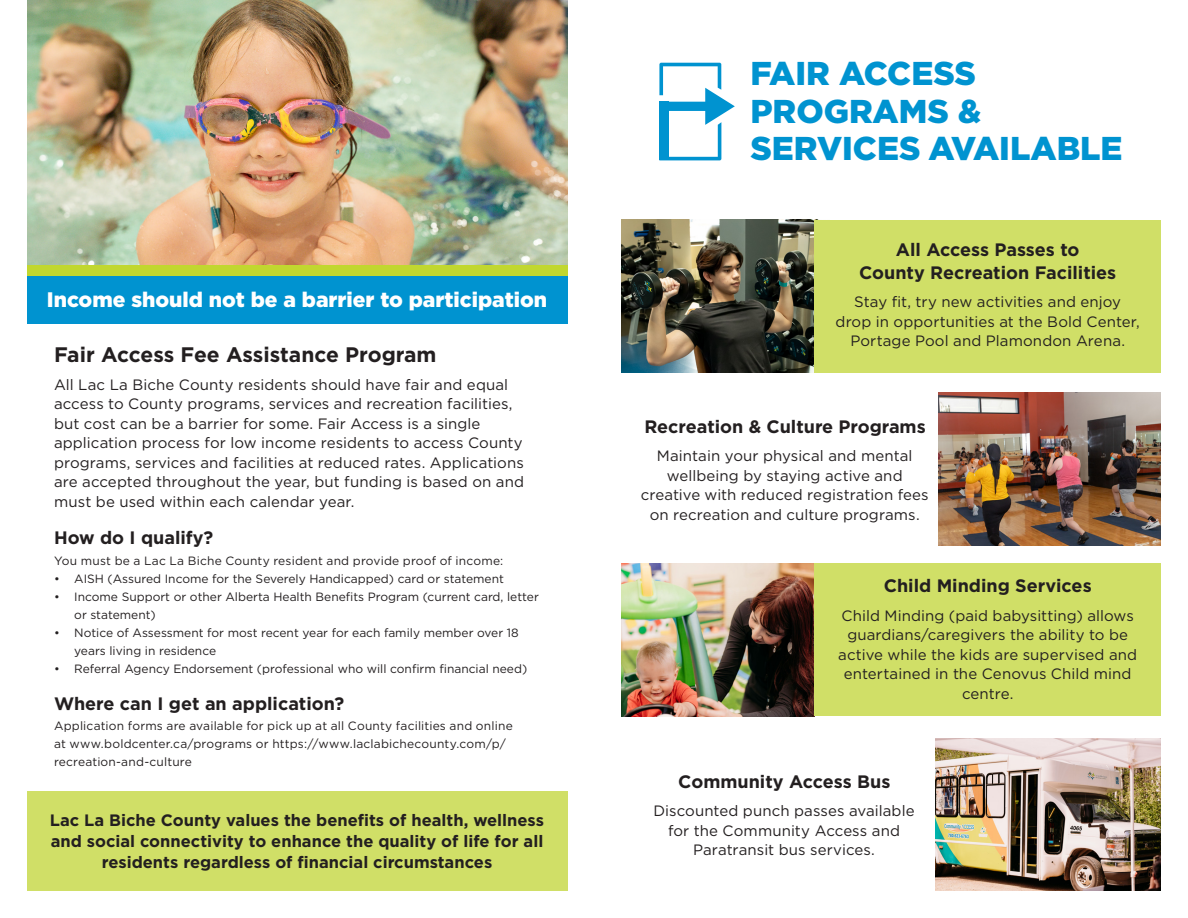
<style>
.page{position:relative;width:1188px;height:918px;background:#fff}
.page>*{position:absolute;margin:0;border:0;box-sizing:border-box;transform-origin:0 0}
.t1{font:900 33px "Gotham";color:#0093d0}
.t2{font:900 21px "Gotham";color:#fff}
.t3{font:700 21px "Gotham";color:#231f20}
.t4{font:700 18px "Gotham";color:#231f20}
.t5{font:700 16.5px/21px "Gotham";color:#231f20;text-align:center}
.t6{font:15px/19.5px "Gotham";letter-spacing:.005em;color:#231f20;text-align:center}
.t7{font:12px/18px "Gotham";color:#231f20}
.t8{font:12px "Gotham";letter-spacing:.02em;color:#231f20}
</style>
<div class="page">
<img style="left:935px;top:738px;width:226px;height:153px">
<img style="left:621px;top:220px;width:193px;height:153px">
<div style="left:814px;top:220px;width:347px;height:153px;background:#d0df67"></div>
<img style="left:939px;top:393px;width:222px;height:153px">
<div style="left:27px;top:276px;width:540px;height:48px;background:#0093d0"></div>
<div style="left:27px;top:265px;width:540px;height:11px;background:#c1d72f"></div>
<div style="left:27px;top:792px;width:540px;height:99px;background:#d0df67"></div>
<img style="left:621px;top:563px;width:193px;height:153px">
<svg style="left:659px;top:63px;width:76px;height:97px"></svg>
<div style="left:659px;top:102px;width:10px;height:58px;background:#0093d0"></div>
<div style="left:814px;top:563px;width:347px;height:153px;background:#d0df67"></div>
<img style="left:28px;top:0;width:539px;height:265px">
<p class="t2" style="left:47px;top:287px;width:502px">Income should not be a barrier to participation</p>
<p class="t3" style="left:54px;top:341px;width:384px">Fair Access Fee Assistance Program</p>
<p class="t6" style="left:54px;top:374px;width:472px;text-align:left">All Lac La Biche County residents should have fair and equal access to County programs, services and recreation facilities, but cost can be a barrier for some. Fair Access is a single application process for low income residents to access County programs, services and facilities at reduced rates. Applications are accepted throughout the year, but funding is based on and must be used within each calendar year.</p>
<p class="t4" style="left:54px;top:525px;width:161px">How do I qualify?</p>
<p class="t8" style="left:54px;top:553px;width:451px">You must be a Lac La Biche County resident and provide proof of income:</p>
<p class="t7" style="left:54px;top:569px;width:451px">• AISH (Assured Income for the Severely Handicapped) card or statement</p>
<p class="t7" style="left:74px;top:587px;width:466px;text-indent:-20px">• Income Support or other Alberta Health Benefits Program (current card, letter or statement)</p>
<p class="t7" style="left:74px;top:623px;width:446px;text-indent:-20px">• Notice of Assessment for most recent year for each family member over 18 years living in residence</p>
<p class="t7" style="left:54px;top:659px;width:475px">• Referral Agency Endorsement (professional who will confirm financial need)</p>
<p class="t4" style="left:54px;top:691px;width:292px">Where can I get an application?</p>
<p class="t7" style="left:54px;top:717px;width:460px">Application forms are available for pick up at all County facilities and online at www.boldcenter.ca/programs or https://www.laclabichecounty.com/p/ recreation-and-culture</p>
<p class="t5" style="left:50px;top:810px;width:496px">Lac La Biche County values the benefits of health, wellness and social connectivity to enhance the quality of life for all residents regardless of financial circumstances</p>
<p class="t1" style="left:750px;top:55px;width:227px">FAIR ACCESS</p>
<p class="t1" style="left:750px;top:92px;width:232px">PROGRAMS &amp;</p>
<p class="t1" style="left:750px;top:130px;width:374px">SERVICES AVAILABLE</p>
<p class="t4" style="left:896px;top:238px;width:185px">All Access Passes to</p>
<p class="t4" style="left:859px;top:261px;width:259px">County Recreation Facilities</p>
<p class="t6" style="left:836px;top:292px;width:306px">Stay fit, try new activities and enjoy drop in opportunities at the Bold Center,<br>Portage Pool and Plamondon Arena.</p>
<p class="t4" style="left:644px;top:414px;width:283px">Recreation &amp; Culture Programs</p>
<p class="t6" style="left:641px;top:446px;width:289px">Maintain your physical and mental wellbeing by staying active and creative with reduced registration fees on recreation and culture programs.</p>
<p class="t4" style="left:884px;top:574px;width:209px">Child Minding Services</p>
<p class="t6" style="left:838px;top:606px;width:300px">Child Minding (paid babysitting) allows guardians/caregivers the ability to be active while the kids are supervised and entertained in the Cenovus Child mind centre.</p>
<p class="t4" style="left:678px;top:770px;width:214px">Community Access Bus</p>
<p class="t6" style="left:653px;top:801px;width:263px">Discounted punch passes available for the Community Access and<br>Paratransit bus services.</p>
</div>
